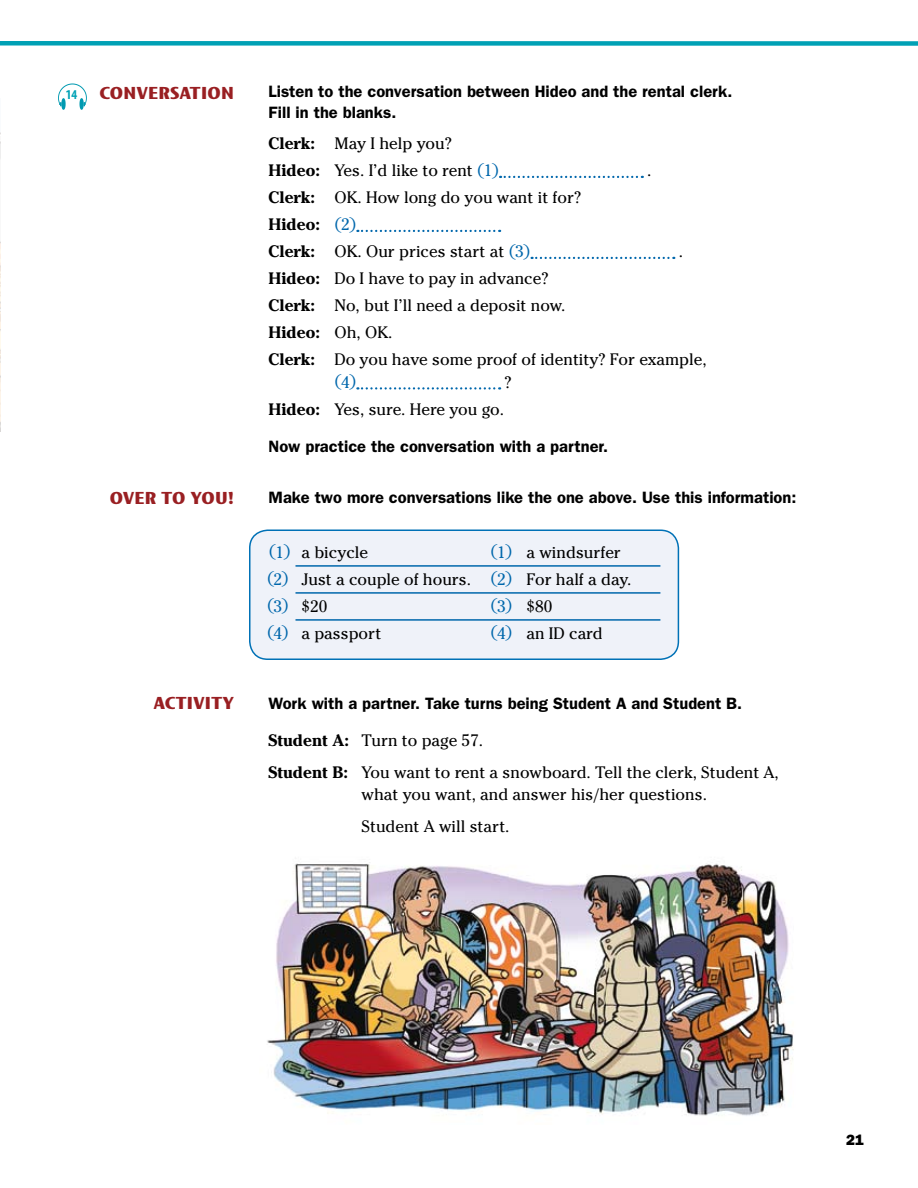
<style>
.page{position:relative;width:918px;height:1188px;background:#fff}
.page>*{position:absolute;margin:0;border:0;box-sizing:border-box;transform-origin:0 0}
.t1{font:16.5px/27px "Cheltenham Std";color:#000}
.t2{font:600 16.5px/21px "ITC Franklin Gothic Std";color:#000}
.t3{font:900 16.5px "Mosquito Std";letter-spacing:.02em;color:#991f22}
.t4{font:16.5px "Cheltenham Std";color:#0067ac}
.t5{font:15px "ITC Franklin Gothic Std Hvy";color:#000}
.t6{font:700 condensed 13.5px "Myriad Pro";color:#00a1b5}
.s1{font-weight:700}
.s2{color:#0067ac}
.s3{color:#000}
</style>
<div class="page">
<img style="left:267px;top:862px;width:527px;height:254px">
<svg style="left:58px;top:101px;width:29px;height:9px"></svg>
<svg style="left:500px;top:176px;width:143px;height:2px"></svg>
<svg style="left:357px;top:230px;width:143px;height:2px"></svg>
<svg style="left:532px;top:257px;width:142px;height:2px"></svg>
<svg style="left:357px;top:387px;width:143px;height:3px"></svg>
<div style="left:250px;top:530px;width:428px;height:129px;background:#eff2f9;border-radius:18px"></div>
<hr style="left:296px;top:565px;width:364px;height:2px;background:#0067ac">
<hr style="left:296px;top:592px;width:364px;height:2px;background:#0067ac">
<hr style="left:296px;top:619px;width:364px;height:2px;background:#0067ac">
<div style="left:249px;top:530px;width:430px;height:130px;border:2px solid #0071b6;border-radius:18px"></div>
<img style="left:0;top:132px;width:1px;height:300px">
<svg style="left:0;top:41px;width:918px;height:60px"></svg>
<p class="t6" style="left:66px;top:86px;width:13px">14</p>
<p class="t3" style="left:100px;top:83px;width:136px">CONVERSATION</p>
<p class="t2" style="left:268px;top:81px;width:465px">Listen to the conversation between Hideo and the rental clerk.<br>Fill in the blanks.</p>
<p class="t1" style="left:268px;top:130px;width:232px"><span class="s1">Clerk:</span> May I help you?<br><span class="s1">Hideo:</span> Yes. I’d like to rent <span class="s2">(1)</span></p>
<p class="t1" style="left:647px;top:157px;width:6px">.</p>
<p class="t1" style="left:268px;top:184px;width:314px"><span class="s1">Clerk:</span> OK. How long do you want it for?<br><span class="s1">Hideo:</span> <span class="s2">(2)<br></span><span class="s1">Clerk:</span> OK. Our prices start at <span class="s2">(3)</span></p>
<p class="t1" style="left:679px;top:238px;width:6px">.</p>
<p class="t1" style="left:269px;top:265px;width:440px"><span class="s1">Hideo:</span> Do I have to pay in advance?<br><span class="s1">Clerk:</span> No, but I’ll need a deposit now.<br><span class="s1">Hideo:</span> Oh, OK.<br><span class="s1">Clerk:</span> Do you have some proof of identity? For example,</p>
<p class="t4" style="left:335px;top:371px;width:23px">(4)</p>
<p class="t1" style="left:505px;top:369px;width:9px">?</p>
<p class="t1" style="left:269px;top:396px;width:237px"><span class="s1">Hideo:</span> Yes, sure. Here you go.</p>
<p class="t2" style="left:269px;top:436px;width:341px">Now practice the conversation with a partner.</p>
<p class="t3" style="left:110px;top:488px;width:126px">OVER TO YOU!</p>
<p class="t2" style="left:269px;top:487px;width:529px">Make two more conversations like the one above. Use this information:</p>
<p class="t3" style="left:154px;top:693px;width:82px">ACTIVITY</p>
<p class="t1" style="left:267px;top:539px;width:366px;text-indent:223px"><span class="s2">(1)</span> a windsurfer <span class="s2">(2)</span> Just a couple of hours. <span class="s2">(2)</span> For half a day.</p>
<p class="t4" style="left:267px;top:595px;width:62px">(3) <span class="s3">$20</span></p>
<p class="t4" style="left:491px;top:595px;width:63px">(3) <span class="s3">$80</span></p>
<p class="t1" style="left:267px;top:620px;width:116px"><span class="s2">(4)</span> a passport</p>
<p class="t1" style="left:491px;top:620px;width:114px"><span class="s2">(4)</span> an ID card</p>
<p class="t1" style="left:269px;top:539px;width:101px"><span class="s2">(1)</span> a bicycle</p>
<p class="t2" style="left:268px;top:692px;width:475px">Work with a partner. Take turns being Student A and Student B.</p>
<p class="t1" style="left:268px;top:725px;width:512px;line-height:31.5px"><span class="s1">Student A:</span> Turn to page 57.<br><span class="s1">Student B:</span> You want to rent a snowboard. Tell the clerk, Student A,</p>
<p class="t1" style="left:361px;top:779px;width:347px;line-height:31.5px">what you want, and answer his/her questions.<br>Student A will start.</p>
<p class="t5" style="left:846px;top:1131px;width:19px">21</p>
</div>
